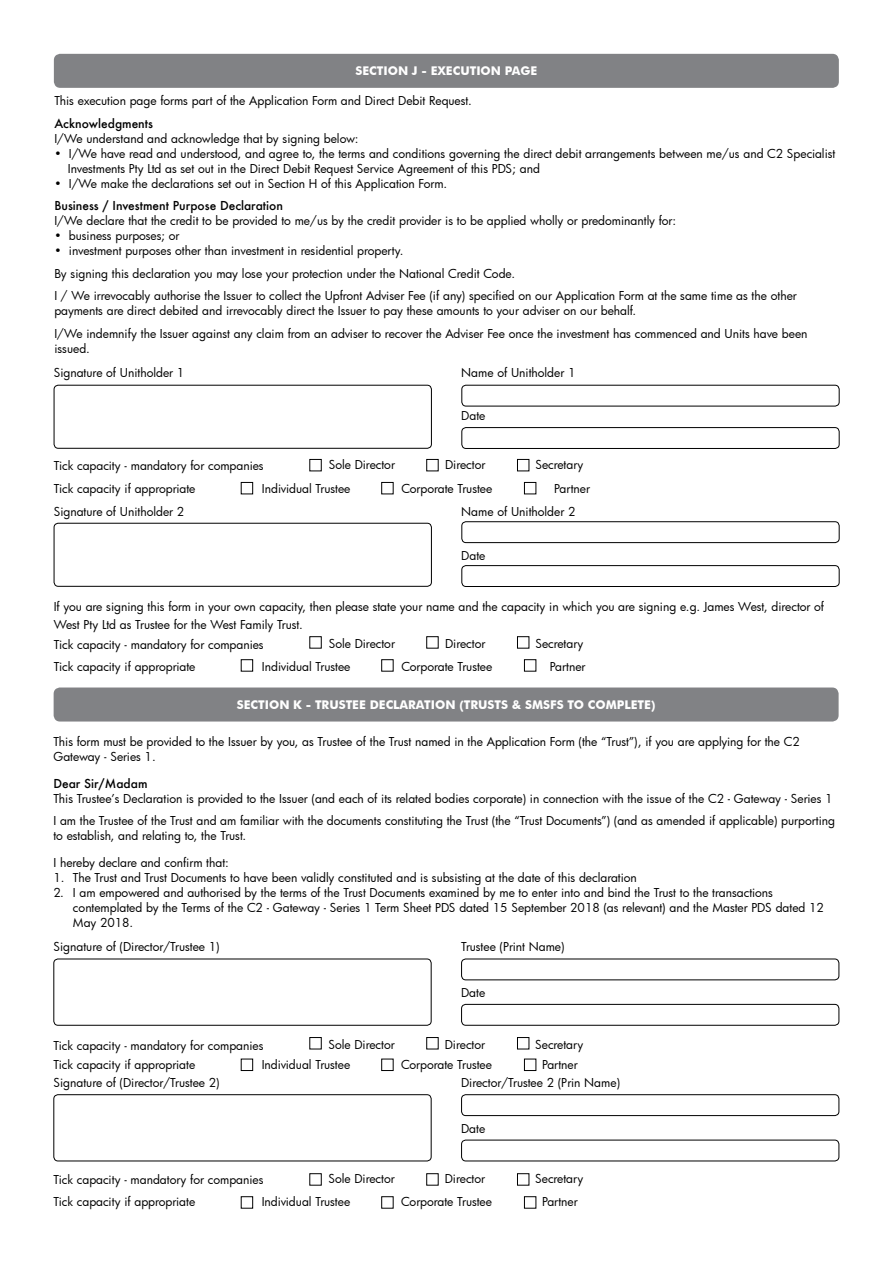
<style>
.page{position:relative;width:893px;height:1263px;background:#fff}
.page>*{position:absolute;margin:0;border:0;box-sizing:border-box;transform-origin:0 0}
.t1{font:12px/15px "Futura";color:#000}
.t2{font:700 12px "Futura BT";color:#fff}
.t3{font:500 12px "Futura";color:#000}
</style>
<div class="page">
<div style="left:54px;top:54px;width:785px;height:34px;background:#818285;border-radius:6px"></div>
<div style="left:54px;top:385px;width:378px;height:64px;border:1px solid #000;border-radius:4px"></div>
<div style="left:54px;top:523px;width:378px;height:64px;border:1px solid #000;border-radius:4px"></div>
<div style="left:461px;top:385px;width:378px;height:21px;border:1px solid #000;border-radius:4px"></div>
<div style="left:461px;top:521px;width:378px;height:22px;border:1px solid #000;border-radius:4px"></div>
<div style="left:461px;top:427px;width:378px;height:22px;border:1px solid #000;border-radius:4px"></div>
<div style="left:461px;top:565px;width:378px;height:22px;border:1px solid #000;border-radius:4px"></div>
<div style="left:53px;top:958px;width:379px;height:68px;border:1px solid #000;border-radius:4px"></div>
<div style="left:461px;top:958px;width:378px;height:22px;border:1px solid #000;border-radius:4px"></div>
<div style="left:461px;top:1004px;width:378px;height:22px;border:1px solid #000;border-radius:4px"></div>
<div style="left:54px;top:687px;width:785px;height:34px;background:#818285;border-radius:6px"></div>
<div style="left:309px;top:636px;width:13px;height:12px;border:1px solid #000"></div>
<div style="left:426px;top:636px;width:13px;height:12px;border:1px solid #000"></div>
<div style="left:517px;top:636px;width:12px;height:12px;border:1px solid #000"></div>
<div style="left:524px;top:659px;width:12px;height:12px;border:1px solid #000"></div>
<div style="left:241px;top:659px;width:12px;height:12px;border:1px solid #000"></div>
<div style="left:381px;top:659px;width:13px;height:12px;border:1px solid #000"></div>
<div style="left:309px;top:459px;width:13px;height:12px;border:1px solid #000"></div>
<div style="left:426px;top:459px;width:13px;height:12px;border:1px solid #000"></div>
<div style="left:517px;top:459px;width:12px;height:12px;border:1px solid #000"></div>
<div style="left:524px;top:482px;width:12px;height:12px;border:1px solid #000"></div>
<div style="left:241px;top:482px;width:12px;height:12px;border:1px solid #000"></div>
<div style="left:381px;top:482px;width:13px;height:12px;border:1px solid #000"></div>
<div style="left:309px;top:1037px;width:13px;height:12px;border:1px solid #000"></div>
<div style="left:426px;top:1037px;width:13px;height:12px;border:1px solid #000"></div>
<div style="left:517px;top:1037px;width:12px;height:12px;border:1px solid #000"></div>
<div style="left:524px;top:1059px;width:12px;height:12px;border:1px solid #000"></div>
<div style="left:241px;top:1059px;width:12px;height:12px;border:1px solid #000"></div>
<div style="left:381px;top:1059px;width:13px;height:12px;border:1px solid #000"></div>
<div style="left:53px;top:1094px;width:379px;height:67px;border:1px solid #000;border-radius:4px"></div>
<div style="left:461px;top:1094px;width:378px;height:22px;border:1px solid #000;border-radius:4px"></div>
<div style="left:461px;top:1140px;width:378px;height:21px;border:1px solid #000;border-radius:4px"></div>
<div style="left:309px;top:1173px;width:13px;height:12px;border:1px solid #000"></div>
<div style="left:426px;top:1173px;width:13px;height:12px;border:1px solid #000"></div>
<div style="left:517px;top:1173px;width:12px;height:12px;border:1px solid #000"></div>
<div style="left:524px;top:1196px;width:12px;height:12px;border:1px solid #000"></div>
<div style="left:241px;top:1196px;width:12px;height:12px;border:1px solid #000"></div>
<div style="left:381px;top:1196px;width:13px;height:12px;border:1px solid #000"></div>
<p class="t2" style="left:355px;top:64px;width:183px">SECTION J - EXECUTION PAGE</p>
<p class="t1" style="left:54px;top:93px;width:419px">This execution page forms part of the Application Form and Direct Debit Request.</p>
<p class="t3" style="left:54px;top:115px;width:100px">Acknowledgments</p>
<p class="t1" style="left:54px;top:131px;width:306px">I/We understand and acknowledge that by signing below:</p>
<p class="t1" style="left:68px;top:146px;width:769px;text-indent:-14px">• I/We have read and understood, and agree to, the terms and conditions governing the direct debit arrangements between me/us and C2 Specialist<br>Investments Pty Ltd as set out in the Direct Debit Request Service Agreement of this PDS; and</p>
<p class="t1" style="left:54px;top:176px;width:394px">• I/We make the declarations set out in Section H of this Application Form.</p>
<p class="t3" style="left:54px;top:198px;width:230px">Business / Investment Purpose Declaration</p>
<p class="t1" style="left:54px;top:213px;width:623px">I/We declare that the credit to be provided to me/us by the credit provider is to be applied wholly or predominantly for:</p>
<p class="t1" style="left:54px;top:228px;width:127px">• business purposes; or</p>
<p class="t1" style="left:54px;top:239px;width:744px;line-height:22.5px">• investment purposes other than investment in residential property.<br>By signing this declaration you may lose your protection under the National Credit Code.<br>I / We irrevocably authorise the Issuer to collect the Upfront Adviser Fee (if any) specified on our Application Form at the same time as the other</p>
<p class="t1" style="left:54px;top:299px;width:755px;line-height:22.5px">payments are direct debited and irrevocably direct the Issuer to pay these amounts to your adviser on our behalf.<br>I/We indemnify the Issuer against any claim from an adviser to recover the Adviser Fee once the investment has commenced and Units have been</p>
<p class="t1" style="left:54px;top:336px;width:132px;line-height:24.2px">issued.<br>Signature of Unitholder 1</p>
<p class="t1" style="left:461px;top:365px;width:116px">Name of Unitholder 1</p>
<p class="t1" style="left:461px;top:408px;width:26px">Date</p>
<p class="t1" style="left:54px;top:458px;width:211px">Tick capacity - mandatory for companies</p>
<p class="t1" style="left:329px;top:456px;width:68px">Sole Director</p>
<p class="t1" style="left:445px;top:456px;width:42px">Director</p>
<p class="t1" style="left:535px;top:456px;width:50px">Secretary</p>
<p class="t1" style="left:54px;top:481px;width:143px">Tick capacity if appropriate</p>
<p class="t1" style="left:262px;top:481px;width:90px">Individual Trustee</p>
<p class="t1" style="left:401px;top:481px;width:92px">Corporate Trustee</p>
<p class="t1" style="left:554px;top:481px;width:37px">Partner</p>
<p class="t1" style="left:54px;top:503px;width:132px">Signature of Unitholder 2</p>
<p class="t1" style="left:461px;top:503px;width:116px">Name of Unitholder 2</p>
<p class="t1" style="left:461px;top:547px;width:26px">Date</p>
<p class="t1" style="left:54px;top:597px;width:772px;line-height:18px">If you are signing this form in your own capacity, then please state your name and the capacity in which you are signing e.g. James West, director of<br>West Pty Ltd as Trustee for the West Family Trust.</p>
<p class="t1" style="left:54px;top:637px;width:211px">Tick capacity - mandatory for companies</p>
<p class="t1" style="left:329px;top:636px;width:68px">Sole Director</p>
<p class="t1" style="left:445px;top:636px;width:42px">Director</p>
<p class="t1" style="left:54px;top:659px;width:143px">Tick capacity if appropriate</p>
<p class="t1" style="left:262px;top:659px;width:90px">Individual Trustee</p>
<p class="t1" style="left:401px;top:659px;width:92px">Corporate Trustee</p>
<p class="t1" style="left:535px;top:632px;width:52px;line-height:23px;text-align:right">Secretary<br>Partner</p>
<p class="t2" style="left:237px;top:697px;width:420px">SECTION K - TRUSTEE DECLARATION (TRUSTS &amp; SMSFS TO COMPLETE)</p>
<p class="t1" style="left:53px;top:733px;width:748px">This form must be provided to the Issuer by you, as Trustee of the Trust named in the Application Form (the “Trust”), if you are applying for the C2<br>Gateway - Series 1.</p>
<p class="t3" style="left:53px;top:775px;width:96px">Dear Sir/Madam</p>
<p class="t1" style="left:53px;top:787px;width:783px;line-height:22.5px">This Trustee’s Declaration is provided to the Issuer (and each of its related bodies corporate) in connection with the issue of the C2 - Gateway - Series 1<br>I am the Trustee of the Trust and am familiar with the documents constituting the Trust (the “Trust Documents”) (and as amended if applicable) purporting</p>
<p class="t1" style="left:53px;top:828px;width:194px">to establish, and relating to, the Trust.</p>
<p class="t1" style="left:53px;top:855px;width:177px">I hereby declare and confirm that:</p>
<p class="t1" style="left:53px;top:870px;width:585px">1. The Trust and Trust Documents to have been validly constituted and is subsisting at the date of this declaration</p>
<p class="t1" style="left:73px;top:885px;width:752px;text-indent:-20px">2. I am empowered and authorised by the terms of the Trust Documents examined by me to enter into and bind the Trust to the transactions contemplated by the Terms of the C2 - Gateway - Series 1 Term Sheet PDS dated 15 September 2018 (as relevant) and the Master PDS dated 12<br>May 2018.</p>
<p class="t1" style="left:53px;top:939px;width:168px">Signature of (Director/Trustee 1)</p>
<p class="t1" style="left:461px;top:939px;width:105px">Trustee (Print Name)</p>
<p class="t1" style="left:461px;top:985px;width:26px">Date</p>
<p class="t1" style="left:54px;top:1036px;width:211px;line-height:18.9px">Tick capacity - mandatory for companies<br>Tick capacity if appropriate</p>
<p class="t1" style="left:262px;top:1034px;width:135px;line-height:20px;text-indent:67px">Sole Director<br>Individual Trustee</p>
<p class="t1" style="left:401px;top:1034px;width:92px;line-height:20px;text-indent:44px">Director<br>Corporate Trustee</p>
<p class="t1" style="left:535px;top:1034px;width:50px;line-height:20px;text-align:center">Secretary<br>Partner</p>
<p class="t1" style="left:53px;top:1075px;width:168px">Signature of (Director/Trustee 2)</p>
<p class="t1" style="left:461px;top:1075px;width:161px">Director/Trustee 2 (Prin Name)</p>
<p class="t1" style="left:461px;top:1120px;width:26px">Date</p>
<p class="t1" style="left:54px;top:1168px;width:211px;line-height:21.9px">Tick capacity - mandatory for companies<br>Tick capacity if appropriate</p>
<p class="t1" style="left:262px;top:1167px;width:135px;line-height:23px;text-indent:67px">Sole Director<br>Individual Trustee</p>
<p class="t1" style="left:401px;top:1167px;width:92px;line-height:23px;text-indent:44px">Director<br>Corporate Trustee</p>
<p class="t1" style="left:535px;top:1167px;width:50px;line-height:23px;text-align:center">Secretary<br>Partner</p>
</div>
